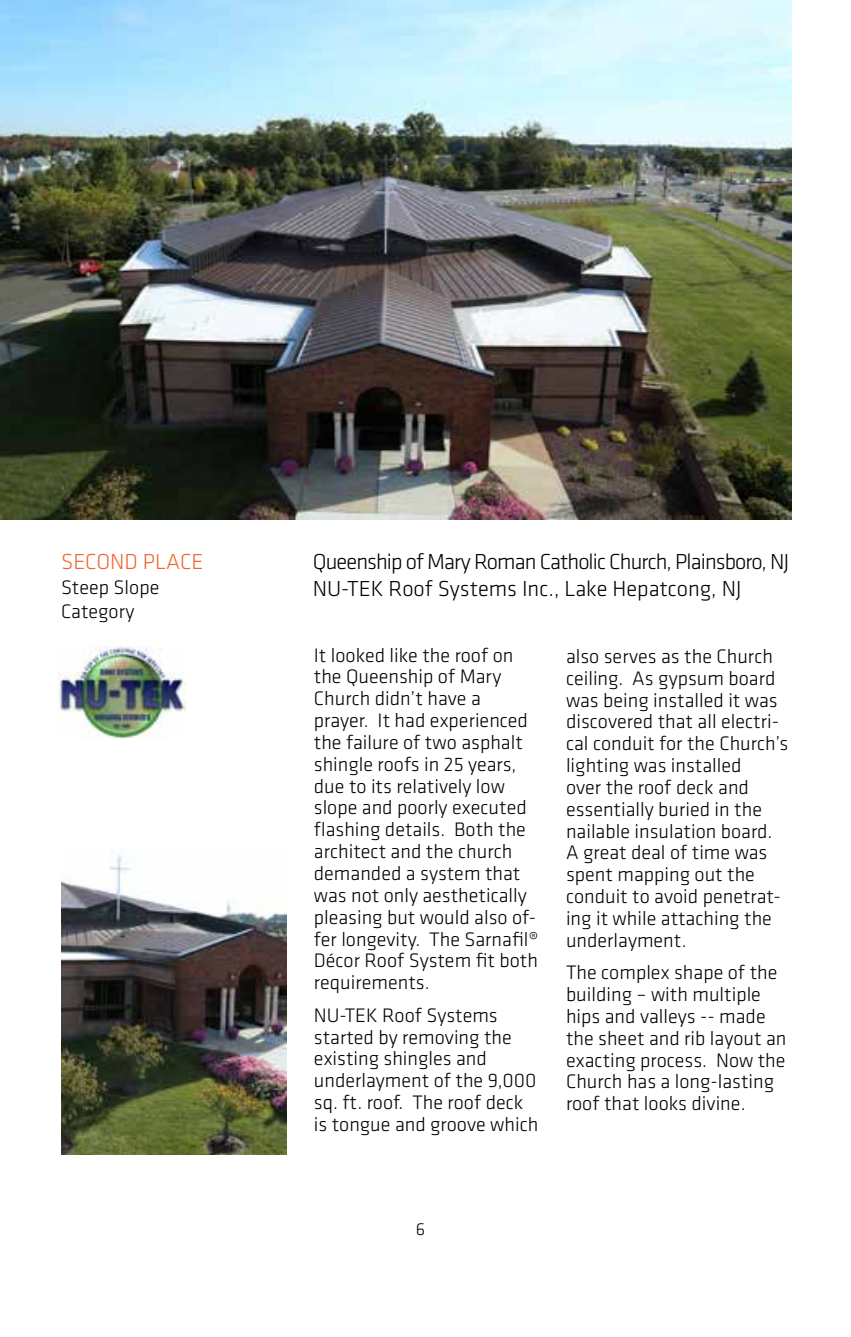
<style>
.page{position:relative;width:851px;height:1337px;background:#fff}
.page>*{position:absolute;margin:0;border:0;box-sizing:border-box;transform-origin:0 0}
.t1{font:300 22.5px/27px "Klavika";letter-spacing:-.04em;color:#000}
.t2{font:300 22.5px "Klavika";color:#f26531}
.t3{font:300 20.25px/21.8px "Klavika";color:#000}
.t4{font:300 18px "Klavika";color:#000}
</style>
<div class="page">
<img style="left:0;top:0;width:791px;height:520px">
<img style="left:61px;top:854px;width:225px;height:300px">
<img style="left:59px;top:646px;width:126px;height:92px">
<p class="t2" style="left:61px;top:548px;width:144px">SECOND PLACE</p>
<p class="t3" style="left:61px;top:574px;width:100px;line-height:24.3px">Steep Slope<br>Category</p>
<p class="t1" style="left:313px;top:547px;width:477px">Queenship of Mary Roman Catholic Church, Plainsboro, NJ<br>NU-TEK Roof Systems Inc., Lake Hepatcong, NJ</p>
<p class="t3" style="left:314px;top:644px;width:226px">It looked like the roof on the Queenship of Mary<br>Church didn’t have a prayer. It had experienced the failure of two asphalt shingle roofs in 25 years, due to its relatively low slope and poorly executed flashing details. Both the architect and the church demanded a system that was not only aesthetically pleasing but would also of&shy;fer longevity. The Sarnafil®<br>Décor Roof System fit both requirements.</p>
<p class="t3" style="left:314px;top:1003px;width:226px">NU-TEK Roof Systems started by removing the existing shingles and underlayment of the 9,000 sq. ft. roof. The roof deck is tongue and groove which</p>
<p class="t3" style="left:566px;top:645px;width:224px">also serves as the Church ceiling. As gypsum board was being installed it was discovered that all electri&shy;cal conduit for the Church’s lighting was installed<br>over the roof deck and essentially buried in the nailable insulation board.<br>A great deal of time was spent mapping out the conduit to avoid penetrat&shy;ing it while attaching the underlayment.</p>
<p class="t3" style="left:566px;top:961px;width:222px">The complex shape of the building – with multiple hips and valleys -- made the sheet and rib layout an exacting process. Now the<br>Church has a long-lasting roof that looks divine.</p>
<p class="t4" style="left:416px;top:1218px;width:11px">6</p>
</div>
